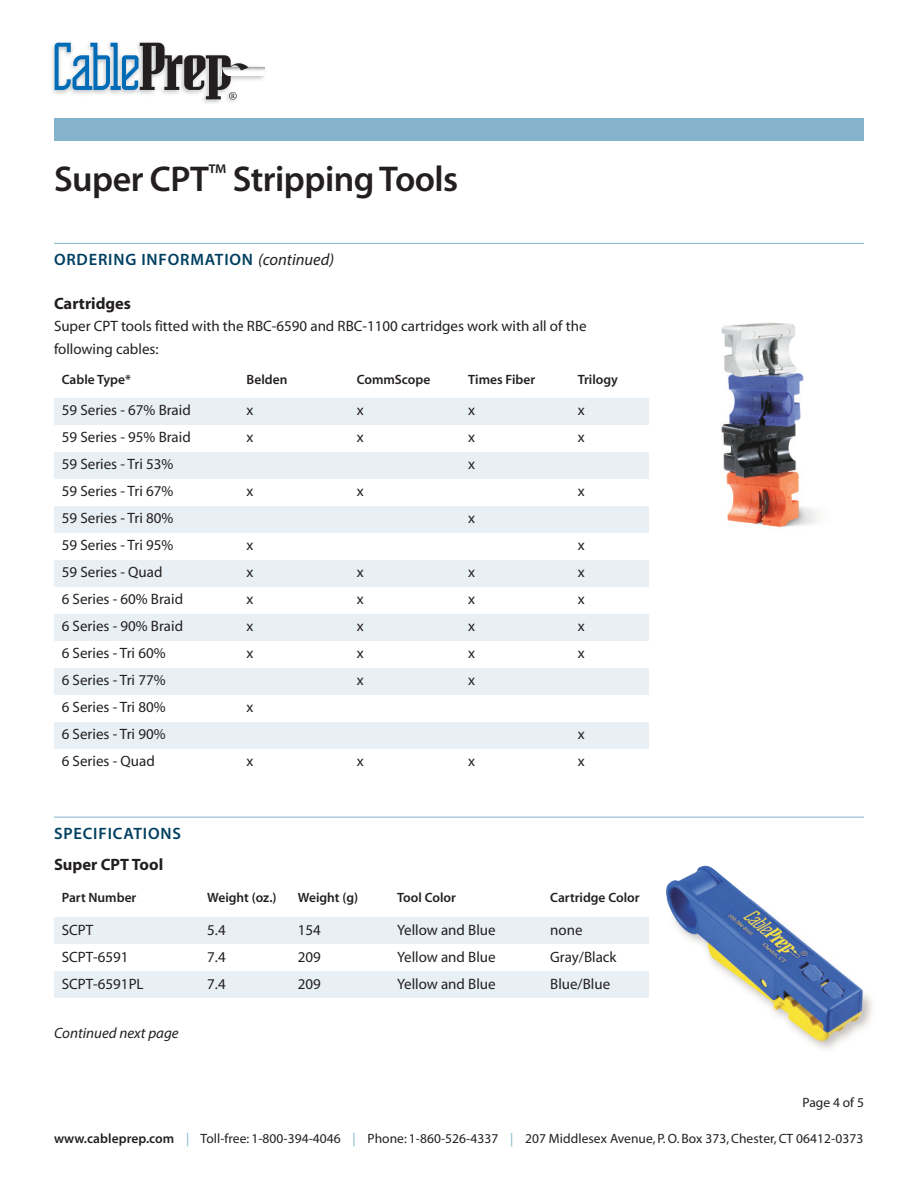
<style>
.page{position:relative;width:918px;height:1188px;background:#fff}
.page>*{position:absolute;margin:0;border:0;box-sizing:border-box;transform-origin:0 0}
.t1{font:36px "Myriad MM 565 wt 600 wd";letter-spacing:-.015em;color:#231f20}
.t2{font:16.5px "Myriad MM 565 wt 600 wd";letter-spacing:.05em;color:#003f61}
.t3{font:16.5px "Myriad MM 700 wt 600 wd";color:#231f20}
.t4{font:15px/22.5px "Myriad MM 400 wt 600 wd";color:#231f20}
.t5{font:italic 15px "Myriad Pro";color:#231f20}
.t6{font:13.5px "Myriad MM 400 wt 600 wd";letter-spacing:.005em;color:#231f20}
.t7{font:13.5px "Myriad MM 565 wt 600 wd";color:#231f20}
.s1{font-family:"Myriad Pro";font-style:italic;color:#231f20}
.s2{font-family:"Myriad MM 565 wt 600 wd"}
.s3{color:#84b3cb}
</style>
<div class="page">
<hr style="left:54px;top:243px;width:810px;height:1px;background:#84b3cb">
<img style="left:52px;top:42px;width:213px;height:62px">
<svg style="left:249px;top:67px;width:15px;height:9px"></svg>
<svg style="left:55px;top:43px;width:194px;height:57px"></svg>
<div style="left:54px;top:118px;width:810px;height:22px;background:#84b3cb"></div>
<div style="left:54px;top:398px;width:594px;height:27px;background:#e8f0f5"></div>
<div style="left:54px;top:452px;width:594px;height:27px;background:#e8f0f5"></div>
<div style="left:54px;top:506px;width:594px;height:27px;background:#e8f0f5"></div>
<div style="left:54px;top:560px;width:594px;height:27px;background:#e8f0f5"></div>
<div style="left:54px;top:614px;width:594px;height:27px;background:#e8f0f5"></div>
<div style="left:54px;top:668px;width:594px;height:27px;background:#e8f0f5"></div>
<div style="left:54px;top:722px;width:594px;height:27px;background:#e8f0f5"></div>
<img style="left:721px;top:322px;width:97px;height:206px">
<div style="left:54px;top:917px;width:594px;height:27px;background:#e8f0f5"></div>
<div style="left:54px;top:971px;width:594px;height:27px;background:#e8f0f5"></div>
<hr style="left:54px;top:817px;width:810px;height:1px;background:#84b3cb">
<img style="left:666px;top:866px;width:207px;height:183px">
<h1 class="t1" style="left:54px;top:165px;width:406px">Super CPT<sup>™</sup> StrippingTools</h1>
<p class="t2" style="left:54px;top:254px;width:282px">ORDERING INFORMATION <span class="s1">(continued)</span></p>
<p class="t3" style="left:54px;top:297px;width:79px">Cartridges</p>
<p class="t4" style="left:54px;top:316px;width:534px">Super CPT tools fitted with the RBC-6590 and RBC-1100 cartridges work with all of the following cables:</p>
<p class="t7" style="left:62px;top:374px;width:71px">Cable Type*</p>
<p class="t7" style="left:247px;top:374px;width:42px">Belden</p>
<p class="t7" style="left:357px;top:374px;width:75px">CommScope</p>
<p class="t7" style="left:468px;top:374px;width:69px">Times Fiber</p>
<p class="t7" style="left:578px;top:374px;width:42px">Trilogy</p>
<p class="t4" style="left:62px;top:400px;width:131px">59 Series - 67% Braid</p>
<p class="t4" style="left:247px;top:400px;width:8px">x</p>
<p class="t4" style="left:357px;top:400px;width:8px">x</p>
<p class="t4" style="left:468px;top:400px;width:8px">x</p>
<p class="t4" style="left:578px;top:400px;width:8px">x</p>
<p class="t4" style="left:62px;top:427px;width:131px">59 Series - 95% Braid</p>
<p class="t4" style="left:247px;top:427px;width:8px">x</p>
<p class="t4" style="left:357px;top:427px;width:8px">x</p>
<p class="t4" style="left:468px;top:427px;width:8px">x</p>
<p class="t4" style="left:578px;top:427px;width:8px">x</p>
<p class="t4" style="left:62px;top:454px;width:113px">59 Series - Tri 53%</p>
<p class="t4" style="left:468px;top:454px;width:8px">x</p>
<p class="t4" style="left:62px;top:481px;width:113px">59 Series - Tri 67%</p>
<p class="t4" style="left:247px;top:481px;width:8px">x</p>
<p class="t4" style="left:357px;top:481px;width:8px">x</p>
<p class="t4" style="left:578px;top:481px;width:8px">x</p>
<p class="t4" style="left:62px;top:508px;width:113px">59 Series - Tri 80%</p>
<p class="t4" style="left:468px;top:508px;width:8px">x</p>
<p class="t4" style="left:62px;top:535px;width:113px">59 Series - Tri 95%</p>
<p class="t4" style="left:247px;top:535px;width:8px">x</p>
<p class="t4" style="left:578px;top:535px;width:8px">x</p>
<p class="t4" style="left:62px;top:562px;width:102px">59 Series - Quad</p>
<p class="t4" style="left:247px;top:562px;width:8px">x</p>
<p class="t4" style="left:357px;top:562px;width:8px">x</p>
<p class="t4" style="left:468px;top:562px;width:8px">x</p>
<p class="t4" style="left:578px;top:562px;width:8px">x</p>
<p class="t4" style="left:62px;top:589px;width:123px">6 Series - 60% Braid</p>
<p class="t4" style="left:247px;top:589px;width:8px">x</p>
<p class="t4" style="left:357px;top:589px;width:8px">x</p>
<p class="t4" style="left:468px;top:589px;width:8px">x</p>
<p class="t4" style="left:578px;top:589px;width:8px">x</p>
<p class="t4" style="left:62px;top:616px;width:123px">6 Series - 90% Braid</p>
<p class="t4" style="left:247px;top:616px;width:8px">x</p>
<p class="t4" style="left:357px;top:616px;width:8px">x</p>
<p class="t4" style="left:468px;top:616px;width:8px">x</p>
<p class="t4" style="left:578px;top:616px;width:8px">x</p>
<p class="t4" style="left:62px;top:643px;width:105px">6 Series - Tri 60%</p>
<p class="t4" style="left:247px;top:643px;width:8px">x</p>
<p class="t4" style="left:357px;top:643px;width:8px">x</p>
<p class="t4" style="left:468px;top:643px;width:8px">x</p>
<p class="t4" style="left:578px;top:643px;width:8px">x</p>
<p class="t4" style="left:62px;top:670px;width:105px">6 Series - Tri 77%</p>
<p class="t4" style="left:357px;top:670px;width:8px">x</p>
<p class="t4" style="left:468px;top:670px;width:8px">x</p>
<p class="t4" style="left:62px;top:697px;width:105px">6 Series - Tri 80%</p>
<p class="t4" style="left:247px;top:697px;width:8px">x</p>
<p class="t4" style="left:62px;top:724px;width:105px">6 Series - Tri 90%</p>
<p class="t4" style="left:578px;top:724px;width:8px">x</p>
<p class="t4" style="left:62px;top:751px;width:95px">6 Series - Quad</p>
<p class="t4" style="left:247px;top:751px;width:8px">x</p>
<p class="t4" style="left:357px;top:751px;width:8px">x</p>
<p class="t4" style="left:468px;top:751px;width:8px">x</p>
<p class="t4" style="left:578px;top:751px;width:8px">x</p>
<p class="t2" style="left:54px;top:827px;width:129px">SPECIFICATIONS</p>
<p class="t3" style="left:54px;top:858px;width:111px">Super CPT Tool</p>
<p class="t7" style="left:62px;top:892px;width:76px">Part Number</p>
<p class="t7" style="left:207px;top:892px;width:71px">Weight (oz.)</p>
<p class="t7" style="left:298px;top:892px;width:62px">Weight (g)</p>
<p class="t7" style="left:397px;top:892px;width:60px">Tool Color</p>
<p class="t7" style="left:550px;top:892px;width:91px">Cartridge Color</p>
<p class="t4" style="left:62px;top:920px;width:33px">SCPT</p>
<p class="t4" style="left:207px;top:920px;width:20px">5.4</p>
<p class="t4" style="left:298px;top:920px;width:25px">154</p>
<p class="t4" style="left:397px;top:920px;width:100px">Yellow and Blue</p>
<p class="t4" style="left:550px;top:920px;width:34px">none</p>
<p class="t4" style="left:62px;top:947px;width:68px">SCPT-6591</p>
<p class="t4" style="left:207px;top:947px;width:20px">7.4</p>
<p class="t4" style="left:298px;top:947px;width:25px">209</p>
<p class="t4" style="left:397px;top:947px;width:100px">Yellow and Blue</p>
<p class="t4" style="left:550px;top:947px;width:68px">Gray/Black</p>
<p class="t4" style="left:62px;top:974px;width:83px">SCPT-6591PL</p>
<p class="t4" style="left:207px;top:974px;width:20px">7.4</p>
<p class="t4" style="left:298px;top:974px;width:25px">209</p>
<p class="t4" style="left:397px;top:974px;width:100px">Yellow and Blue</p>
<p class="t4" style="left:550px;top:974px;width:62px">Blue/Blue</p>
<p class="t5" style="left:54px;top:1028px;width:126px">Continued next page</p>
<p class="t6" style="left:803px;top:1097px;width:63px">Page 4 of 5</p>
<p class="t6" style="left:54px;top:1133px;width:811px"><span class="s2">www.cableprep.com</span> <span class="s3">|</span> Toll-free: 1-800-394-4046 <span class="s3">|</span> Phone: 1-860-526-4337 <span class="s3">|</span> 207 Middlesex Avenue, P.O. Box 373, Chester, CT 06412-0373</p>
</div>
